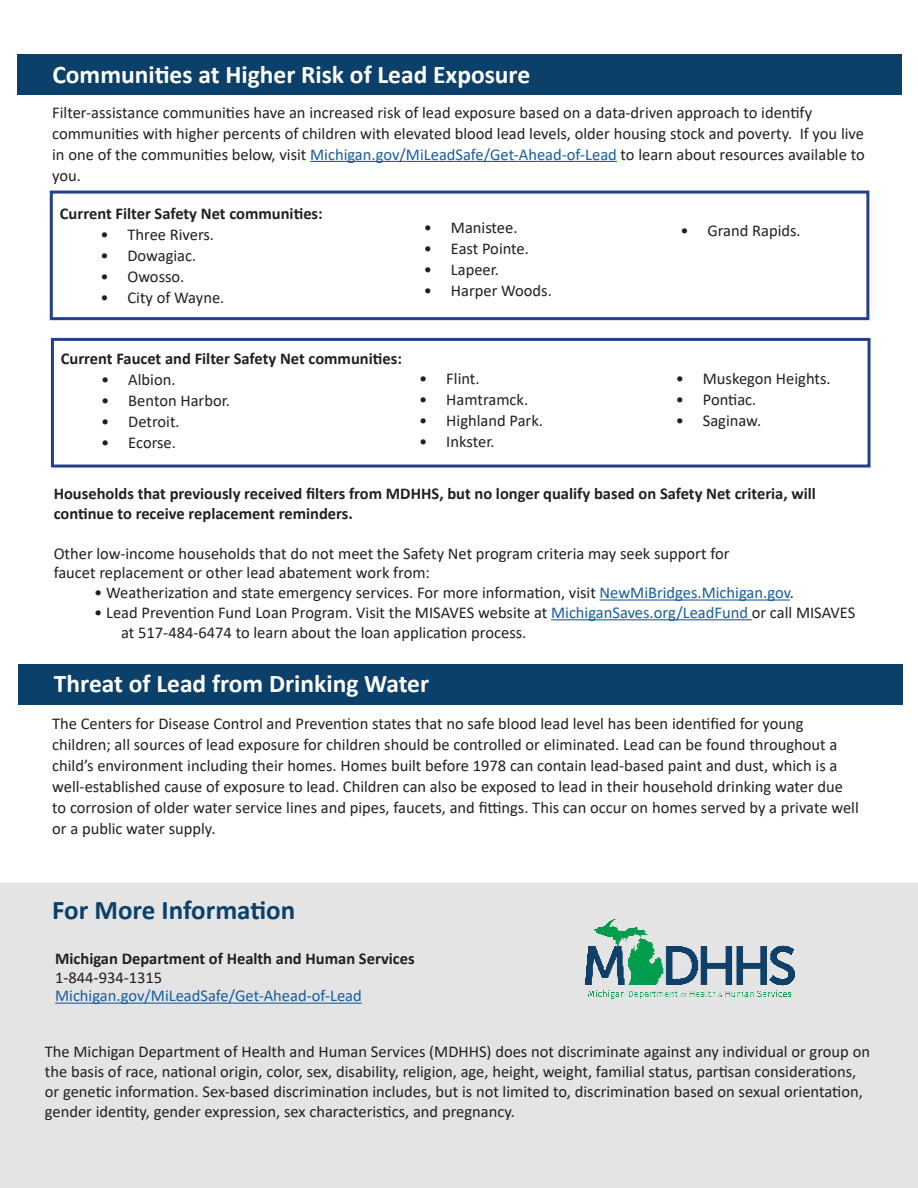
<style>
.page{position:relative;width:918px;height:1188px;background:#fff}
.page>*{position:absolute;margin:0;border:0;box-sizing:border-box;transform-origin:0 0}
.t1{font:700 27px "Calibri";color:#0b406a}
.t2{font:700 25.5px "Calibri";color:#fff}
.t3{font:16.5px/21px "Calibri";color:#231f20}
.t4{font:700 16.5px/18.8px "Calibri";color:#231f20}
.t5{font:16.5px "Calibri";color:#175d9e}
.s1{color:#175d9e}
.s2{font-weight:400}
</style>
<div class="page">
<div style="left:0;top:883px;width:918px;height:305px;background:#e5e4e4"></div>
<div style="left:50px;top:191px;width:819px;height:129px;border:3px solid #253f8e"></div>
<div style="left:51px;top:338px;width:820px;height:130px;border:3px solid #253f8e"></div>
<div style="left:17px;top:54px;width:884px;height:41px;background:#0b406a"></div>
<hr style="left:310px;top:161px;width:307px;height:1px;background:#175d9e">
<hr style="left:600px;top:599px;width:190px;height:2px;background:#175d9e">
<hr style="left:551px;top:619px;width:201px;height:1px;background:#175d9e">
<div style="left:18px;top:664px;width:885px;height:41px;background:#0b406a"></div>
<hr style="left:55px;top:1003px;width:307px;height:1px;background:#175d9e">
<img style="left:585px;top:920px;width:209px;height:79px">
<h2 class="t2" style="left:52px;top:56px;width:479px">Communities at Higher Risk of Lead Exposure</h2>
<p class="t3" style="left:52px;top:101px;width:814px">Filter-assistance communities have an increased risk of lead exposure based on a data-driven approach to identify communities with higher percents of children with elevated blood lead levels, older housing stock and poverty. If you live in one of the communities below, visit <span class="s1">Michigan.gov/MiLeadSafe/Get-Ahead-of-Lead</span> to learn about resources available to you.</p>
<p class="t4" style="left:60px;top:204px;width:264px">Current Filter Safety Net communities:</p>
<p class="t3" style="left:100px;top:224px;width:115px">• Three Rivers.</p>
<p class="t3" style="left:100px;top:245px;width:97px">• Dowagiac.</p>
<p class="t3" style="left:100px;top:266px;width:86px">• Owosso.</p>
<p class="t3" style="left:100px;top:287px;width:125px">• City of Wayne.</p>
<p class="t3" style="left:424px;top:216px;width:95px">• Manistee.</p>
<p class="t3" style="left:424px;top:237px;width:107px">• East Pointe.</p>
<p class="t3" style="left:424px;top:258px;width:77px">• Lapeer.</p>
<p class="t3" style="left:424px;top:279px;width:129px">• Harper Woods.</p>
<p class="t3" style="left:680px;top:219px;width:122px">• Grand Rapids.</p>
<p class="t4" style="left:61px;top:349px;width:343px">Current Faucet and Filter Safety Net communities:</p>
<p class="t3" style="left:101px;top:368px;width:76px">• Albion.</p>
<p class="t3" style="left:101px;top:389px;width:130px">• Benton Harbor.</p>
<p class="t3" style="left:101px;top:410px;width:80px">• Detroit.</p>
<p class="t3" style="left:101px;top:431px;width:76px">• Ecorse.</p>
<p class="t3" style="left:419px;top:368px;width:62px">• Flint.</p>
<p class="t3" style="left:419px;top:389px;width:110px">• Hamtramck.</p>
<p class="t3" style="left:419px;top:410px;width:125px">• Highland Park.</p>
<p class="t3" style="left:419px;top:431px;width:77px">• Inkster.</p>
<p class="t3" style="left:676px;top:368px;width:156px">• Muskegon Heights.</p>
<p class="t3" style="left:676px;top:389px;width:82px">• Pontiac.</p>
<p class="t3" style="left:676px;top:410px;width:87px">• Saginaw.</p>
<p class="t4" style="left:54px;top:484px;width:764px">Households that previously received filters from MDHHS, but no longer qualify based on Safety Net criteria, will</p>
<p class="t4" style="left:54px;top:504px;width:301px">continue to receive replacement reminders.</p>
<p class="t3" style="left:54px;top:542px;width:677px">Other low-income households that do not meet the Safety Net program criteria may seek support for</p>
<p class="t3" style="left:54px;top:562px;width:378px">faucet replacement or other lead abatement work from:</p>
<p class="t3" style="left:94px;top:582px;width:701px">• Weatherization and state emergency services. For more information, visit <span class="s1">NewMiBridges.Michigan.gov</span>.</p>
<p class="t3" style="left:121px;top:602px;width:736px;line-height:19.8px;text-indent:-27px">• Lead Prevention Fund Loan Program. Visit the MISAVES website at <span class="s1">MichiganSaves.org/LeadFund</span> or call MISAVES at 517-484-6474 to learn about the loan application process.</p>
<h2 class="t2" style="left:54px;top:666px;width:377px">Threat of Lead from Drinking Water</h2>
<p class="t3" style="left:52px;top:712px;width:808px">The Centers for Disease Control and Prevention states that no safe blood lead level has been identified for young children; all sources of lead exposure for children should be controlled or eliminated. Lead can be found throughout a child’s environment including their homes. Homes built before 1978 can contain lead-based paint and dust, which is a well-established cause of exposure to lead. Children can also be exposed to lead in their household drinking water due to corrosion of older water service lines and pipes, faucets, and fittings. This can occur on homes served by a private well or a public water supply.</p>
<h2 class="t1" style="left:52px;top:891px;width:245px">For More Information</h2>
<p class="t4" style="left:55px;top:949px;width:361px">Michigan Department of Health and Human Services<br><span class="s2">1-844-934-1315</span></p>
<p class="t5" style="left:55px;top:984px;width:308px">Michigan.gov/MiLeadSafe/Get-Ahead-of-Lead</p>
<p class="t3" style="left:45px;top:1042px;width:827px;line-height:19.8px">The Michigan Department of Health and Human Services (MDHHS) does not discriminate against any individual or group on the basis of race, national origin, color, sex, disability, religion, age, height, weight, familial status, partisan considerations, or genetic information. Sex-based discrimination includes, but is not limited to, discrimination based on sexual orientation, gender identity, gender expression, sex characteristics, and pregnancy.</p>
</div>
